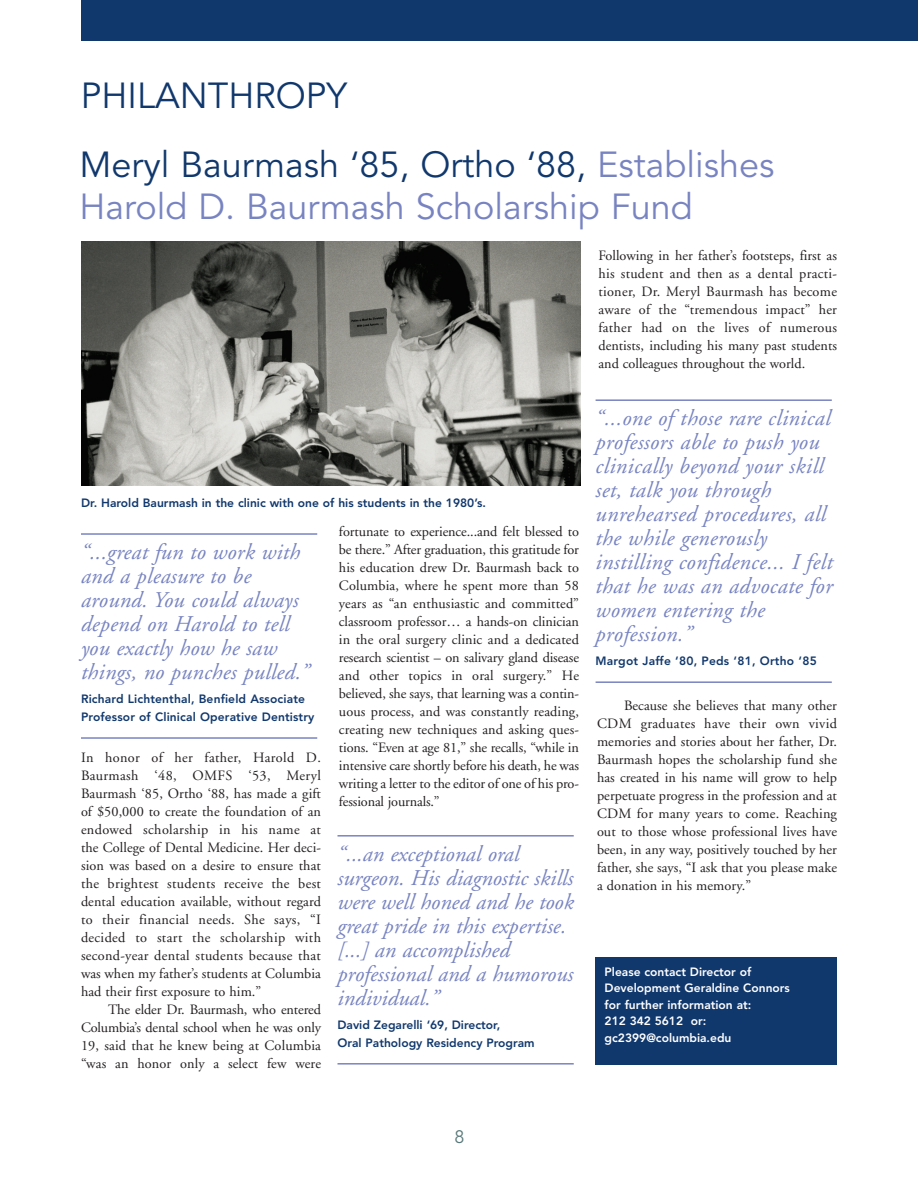
<style>
.page{position:relative;width:918px;height:1188px;background:#fff}
.page>*{position:absolute;margin:0;border:0;box-sizing:border-box;transform-origin:0 0}
.t1{font:36px/42px "Avenir";color:#7884c1}
.t2{font:36px "Avenir";color:#11386d}
.t3{font:italic 22.5px/24px "Adobe Garamond";letter-spacing:.01em;color:#7884c1}
.t4{font:18px "Avenir";color:#597879}
.t5{font:14.25px/18px "Adobe Garamond";letter-spacing:.005em;color:#231f20;text-align:justify}
.t6{font:800 12px "Avenir";color:#11386d}
.t7{font:800 12px/16.5px "Avenir";color:#fff}
.t8{font:800 12px "Avenir";letter-spacing:.02em;color:#11386d}
.s1{color:#11386d}
</style>
<div class="page">
<hr style="left:596px;top:399px;width:236px;height:2px;background:#7884c1">
<hr style="left:596px;top:681px;width:236px;height:2px;background:#7884c1">
<hr style="left:337px;top:835px;width:237px;height:2px;background:#7884c1">
<hr style="left:337px;top:1063px;width:237px;height:2px;background:#7884c1">
<hr style="left:81px;top:737px;width:236px;height:2px;background:#7884c1">
<hr style="left:81px;top:533px;width:236px;height:2px;background:#7884c1">
<div style="left:81px;top:0;width:837px;height:40px;background:#11386d"></div>
<img style="left:81px;top:242px;width:499px;height:244px">
<div style="left:596px;top:957px;width:241px;height:108px;background:#11386d"></div>
<p class="t2" style="left:81px;top:81px;width:268px">PHILANTHROPY</p>
<h1 class="t1" style="left:79px;top:146px;width:696px"><span class="s1">Meryl Baurmash ‘85, Ortho ‘88,</span> Establishes<br>Harold D. Baurmash Scholarship Fund</h1>
<p class="t6" style="left:81px;top:498px;width:406px">Dr. Harold Baurmash in the clinic with one of his students in the 1980’s.</p>
<h3 class="t3" style="left:81px;top:542px;width:230px">“...great fun to work with and a pleasure to be around. You could always depend on Harold to tell you exactly how he saw things, no punches pulled.”</h3>
<p class="t6" style="left:81px;top:694px;width:226px">Richard Lichtenthal, Benfield Associate</p>
<p class="t6" style="left:81px;top:712px;width:235px">Professor of Clinical Operative Dentistry</p>
<p class="t5" style="left:81px;top:749px;width:242px">In honor of her father, Harold D.<br>Baurmash ‘48, OMFS ‘53, Meryl Baurmash ‘85, Ortho ‘88, has made a gift of $50,000 to create the foundation of an endowed scholarship in his name at the College of Dental Medicine. Her deci&shy;sion was based on a desire to ensure that the brightest students receive the best dental education available, without regard to their financial needs. She says, “I decided to start the scholarship with second-year dental students because that was when my father’s students at Columbia had their first exposure to him.”</p>
<p class="t5" style="left:81px;top:1001px;width:242px;text-indent:27px">The elder Dr. Baurmash, who entered Columbia’s dental school when he was only 19, said that he knew being at Columbia “was an honor only a select few were</p>
<p class="t5" style="left:339px;top:523px;width:242px">fortunate to experience...and felt blessed to be there.” After graduation, this gratitude for his education drew Dr. Baurmash back to Columbia, where he spent more than 58 years as “an enthusiastic and committed” classroom professor… a hands-on clinician in the oral surgery clinic and a dedicated research scientist – on salivary gland disease and other topics in oral surgery.” He believed, she says, that learning was a contin&shy;uous process, and was constantly reading, creating new techniques and asking ques&shy;tions. “Even at age 81,” she recalls, “while in intensive care shortly before his death, he was writing a letter to the editor of one of his pro&shy;fessional journals.”</p>
<h3 class="t3" style="left:338px;top:844px;width:238px">“...an exceptional oral surgeon. His diagnostic skills were well honed and he took great pride in this expertise. [...] an accomplished professional and a humorous individual.”</h3>
<p class="t6" style="left:338px;top:1019px;width:164px">David Zegarelli ‘69, Director,</p>
<p class="t6" style="left:338px;top:1037px;width:199px">Oral Pathology Residency Program</p>
<p class="t5" style="left:599px;top:248px;width:240px">Following in her father’s footsteps, first as his student and then as a dental practi&shy;tioner, Dr. Meryl Baurmash has become aware of the “tremendous impact” her father had on the lives of numerous dentists, including his many past students and colleagues throughout the world.</p>
<h3 class="t3" style="left:596px;top:408px;width:239px">“...one of those rare clinical professors able to push you clinically beyond your skill set, talk you through unrehearsed procedures, all the while generously instilling confidence... I felt that he was an advocate for women entering the profession.”</h3>
<p class="t8" style="left:596px;top:656px;width:223px">Margot Jaffe ‘80, Peds ‘81, Ortho ‘85</p>
<p class="t5" style="left:597px;top:698px;width:242px;text-indent:27px">Because she believes that many other CDM graduates have their own vivid memories and stories about her father, Dr.<br>Baurmash hopes the scholarship fund she has created in his name will grow to help perpetuate progress in the profession and at CDM for many years to come. Reaching out to those whose professional lives have been, in any way, positively touched by her father, she says, “I ask that you please make a donation in his memory.”</p>
<p class="t7" style="left:605px;top:964px;width:187px">Please contact Director of<br>Development Geraldine Connors for further information at:<br>212 342 5612 or: gc2399@columbia.edu</p>
<p class="t4" style="left:455px;top:1129px;width:12px">8</p>
</div>
